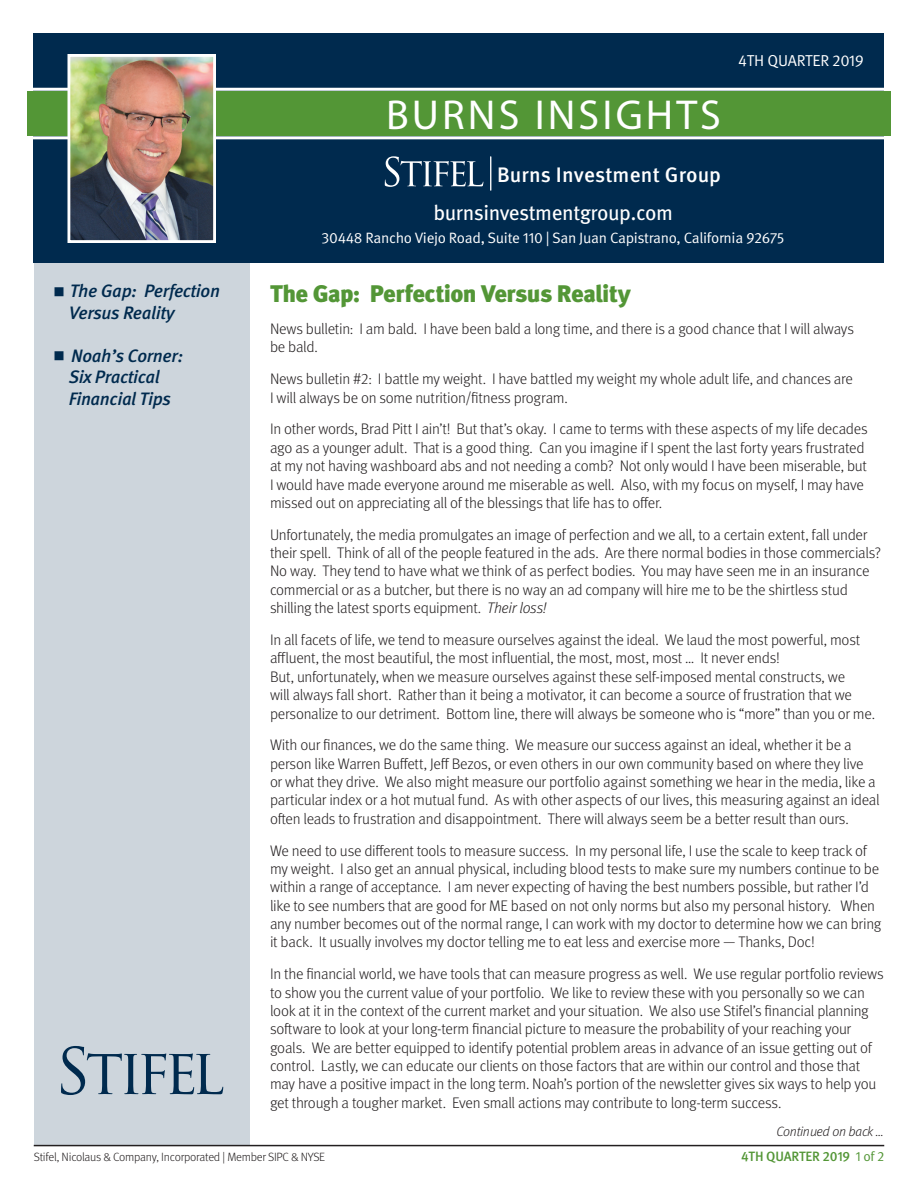
<style>
.page{position:relative;width:918px;height:1188px;background:#fff}
.page>*{position:absolute;margin:0;border:0;box-sizing:border-box;transform-origin:0 0}
.t1{font:42px "Myriad Pro";letter-spacing:.075em;color:#fff}
.Main_Title{font:900 24px "Meta OT";letter-spacing:-.03em;color:#539636}
.t2{font:21px "Meta OT";letter-spacing:-.025em;color:#fff}
.t3{font:500 21px "Meta OT";letter-spacing:.005em;color:#fff}
.t4{font:italic 500 18px "Meta OT";letter-spacing:-.02em;color:#002a4e}
.t5{font:15.9px "Meta OT Norm";letter-spacing:-.015em;color:#fff}
.Text{font:300 15.3px/18.3px "Meta OT";letter-spacing:-.02em;color:#231f20}
.t6{font:15px "Meta OT Norm";letter-spacing:-.02em;color:#fff}
.t7{font:500 13.5px "Meta OT";letter-spacing:-.015em;color:#539636}
.Text-2{font:italic 300 13.5px "Meta OT";letter-spacing:-.02em;color:#231f20}
.t8{font:300 12px "Meta OT";letter-spacing:-.02em;color:#231f20}
.s1{font-weight:700;font-style:normal;font-size:12px}
.s2{font-style:italic}
.s3{font-family:"Meta OT Norm";font-weight:400}
</style>
<div class="page">
<div style="left:34px;top:256px;width:216px;height:889px;background:#cdd5dc"></div>
<div style="left:34px;top:34px;width:850px;height:229px;background:#002a4e"></div>
<div style="left:27px;top:91px;width:864px;height:45px;background:#539636"></div>
<hr style="left:27px;top:88px;width:864px;height:3px;background:#fff">
<hr style="left:27px;top:136px;width:864px;height:3px;background:#fff">
<img style="left:72px;top:58px;width:140px;height:181px">
<div style="left:68px;top:54px;width:148px;height:189px;border:3px solid #fff"></div>
<svg style="left:61px;top:1046px;width:162px;height:49px"></svg>
<hr style="left:34px;top:1145px;width:850px;height:1px;background:#231f20">
<svg style="left:385px;top:156px;width:98px;height:31px"></svg>
<hr style="left:490px;top:157px;width:1px;height:33px;background:#fff">
<p class="t1" style="left:386px;top:89px;width:336px">BURNS INSIGHTS</p>
<p class="t3" style="left:497px;top:162px;width:226px">Burns Investment Group</p>
<p class="t2" style="left:434px;top:199px;width:241px">burnsinvestmentgroup.com</p>
<p class="t5" style="left:738px;top:51px;width:127px">4TH QUARTER 2019</p>
<p class="t4" style="left:54px;top:280px;width:168px"><span class="s1">■</span> The Gap: Perfection</p>
<p class="t4" style="left:69px;top:301px;width:107px">Versus Reality</p>
<p class="t4" style="left:54px;top:345px;width:131px"><span class="s1">■</span> Noah’s Corner:</p>
<p class="t4" style="left:69px;top:366px;width:93px">Six Practical</p>
<p class="t4" style="left:69px;top:388px;width:104px">Financial Tips</p>
<p class="t6" style="left:322px;top:229px;width:464px">30448 Rancho Viejo Road, Suite 110 | San Juan Capistrano, California 92675</p>
<p class="Main_Title" style="left:270px;top:279px;width:363px">The Gap: Perfection Versus Reality</p>
<p class="Text" style="left:270px;top:320px;width:586px">News bulletin: I am bald. I have been bald a long time, and there is a good chance that I will always be bald.</p>
<p class="Text" style="left:270px;top:370px;width:584px">News bulletin #2: I battle my weight. I have battled my weight my whole adult life, and chances are<br>I will always be on some nutrition/fitness program.</p>
<p class="Text" style="left:270px;top:420px;width:599px">In other words, Brad Pitt I ain’t! But that’s okay. I came to terms with these aspects of my life decades ago as a younger adult. That is a good thing. Can you imagine if I spent the last forty years frustrated at my not having washboard abs and not needing a comb? Not only would I have been miserable, but I would have made everyone around me miserable as well. Also, with my focus on myself, I may have missed out on appreciating all of the blessings that life has to offer.</p>
<p class="Text" style="left:270px;top:526px;width:613px">Unfortunately, the media promulgates an image of perfection and we all, to a certain extent, fall under their spell. Think of all of the people featured in the ads. Are there normal bodies in those commercials?<br>No way. They tend to have what we think of as perfect bodies. You may have seen me in an insurance commercial or as a butcher, but there is no way an ad company will hire me to be the shirtless stud shilling the latest sports equipment. <span class="s2">Their loss!</span></p>
<p class="Text" style="left:270px;top:631px;width:607px">In all facets of life, we tend to measure ourselves against the ideal. We laud the most powerful, most affluent, the most beautiful, the most influential, the most, most, most … It never ends!<br>But, unfortunately, when we measure ourselves against these self-imposed mental constructs, we<br>will always fall short. Rather than it being a motivator, it can become a source of frustration that we personalize to our detriment. Bottom line, there will always be someone who is “more” than you or me.</p>
<p class="Text" style="left:270px;top:736px;width:611px">With our finances, we do the same thing. We measure our success against an ideal, whether it be a person like Warren Buffett, Jeff Bezos, or even others in our own community based on where they live or what they drive. We also might measure our portfolio against something we hear in the media, like a particular index or a hot mutual fund. As with other aspects of our lives, this measuring against an ideal often leads to frustration and disappointment. There will always seem be a better result than ours.</p>
<p class="Text" style="left:270px;top:842px;width:613px">We need to use different tools to measure success. In my personal life, I use the scale to keep track of my weight. I also get an annual physical, including blood tests to make sure my numbers continue to be within a range of acceptance. I am never expecting of having the best numbers possible, but rather I’d like to see numbers that are good for ME based on not only norms but also my personal history. When any number becomes out of the normal range, I can work with my doctor to determine how we can bring it back. It usually involves my doctor telling me to eat less and exercise more — Thanks, Doc!</p>
<p class="Text" style="left:270px;top:965px;width:615px">In the financial world, we have tools that can measure progress as well. We use regular portfolio reviews to show you the current value of your portfolio. We like to review these with you personally so we can look at it in the context of the current market and your situation. We also use Stifel’s financial planning software to look at your long-term financial picture to measure the probability of your reaching your goals. We are better equipped to identify potential problem areas in advance of an issue getting out of control. Lastly, we can educate our clients on those factors that are within our control and those that may have a positive impact in the long term. Noah’s portion of the newsletter gives six ways to help you get through a tougher market. Even small actions may contribute to long-term success.</p>
<p class="Text-2" style="left:777px;top:1123px;width:109px">Continued on back …</p>
<p class="t8" style="left:34px;top:1150px;width:293px">Stifel, Nicolaus &amp; Company, Incorporated | Member SIPC &amp; NYSE</p>
<p class="t7" style="left:741px;top:1148px;width:145px">4TH QUARTER 2019 <span class="s3">1 of 2</span></p>
</div>
